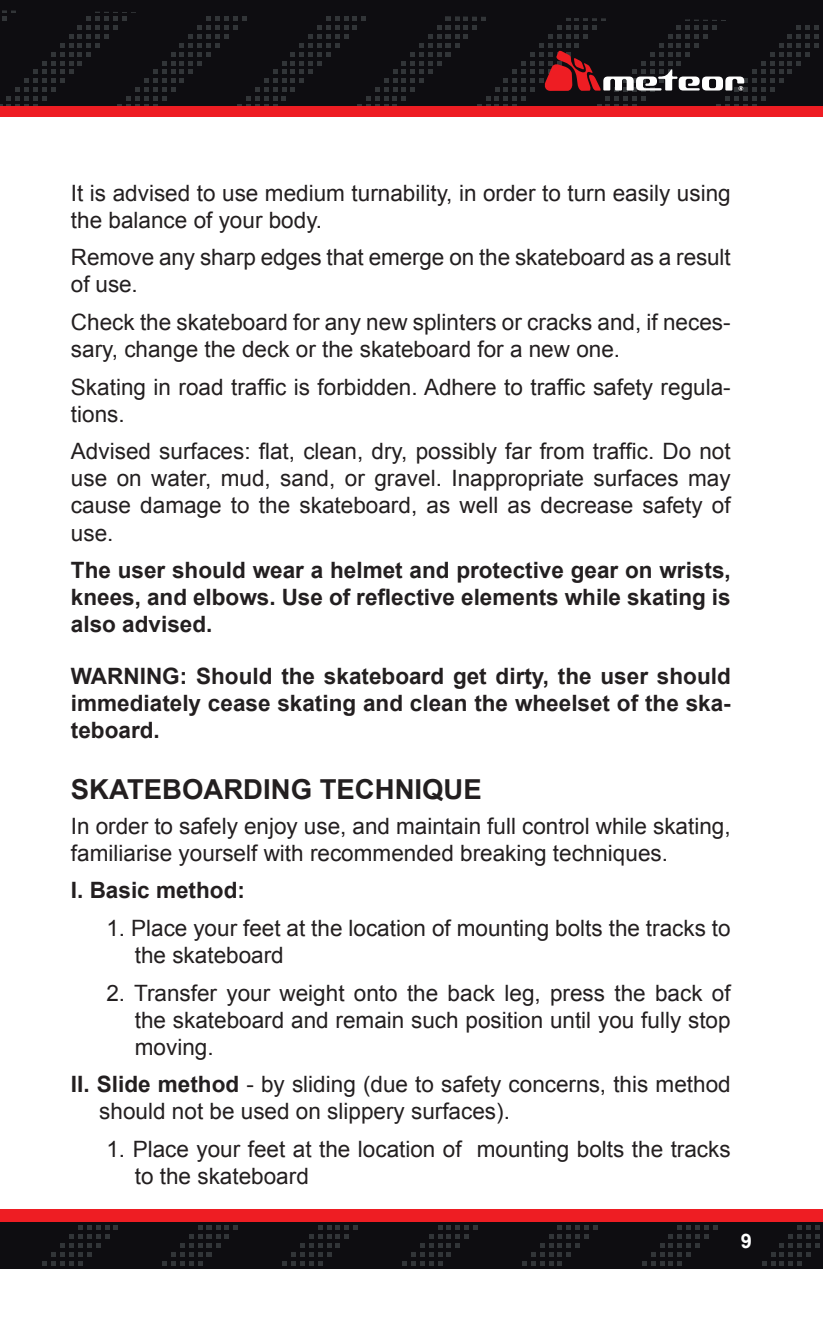
<style>
.page{position:relative;width:823px;height:1319px;background:#fff}
.page>*{position:absolute;margin:0;border:0;box-sizing:border-box;transform-origin:0 0}
.t1{font:700 27.5px "Arial";color:#231f20}
.t2{font:22.5px/27px "Arial";color:#231f20}
.t3{font:700 22.5px/27px "Arial";color:#231f20;text-align:justify}
.t4{font:700 20px "Arial";color:#fff}
.s1{font-weight:700}
</style>
<div class="page">
<svg style="left:0;top:0;width:822px;height:106px;background:#111114"></svg>
<div style="left:0;top:106px;width:822px;height:11px;background:#ee1d23"></div>
<svg style="left:0;top:1221px;width:822px;height:47px;background:#171216"></svg>
<div style="left:0;top:1208px;width:822px;height:13px;background:#ee1d23"></div>
<svg style="left:543px;top:51px;width:200px;height:40px;background:#57383c"></svg>
<p class="t2" style="left:71px;top:179px;width:661px">It is advised to use medium turnability, in order to turn easily using the balance of your body.</p>
<p class="t2" style="left:71px;top:244px;width:661px">Remove any sharp edges that emerge on the skateboard as a result of use.</p>
<p class="t2" style="left:71px;top:309px;width:661px">Check the skateboard for any new splinters or cracks and, if neces&shy;sary, change the deck or the skateboard for a new one.</p>
<p class="t2" style="left:71px;top:373px;width:661px">Skating in road traffic is forbidden. Adhere to traffic safety regula&shy;tions.</p>
<p class="t2" style="left:71px;top:438px;width:661px;text-align:justify">Advised surfaces: flat, clean, dry, possibly far from traffic. Do not use on water, mud, sand, or gravel. Inappropriate surfaces may cause damage to the skateboard, as well as decrease safety of use.</p>
<p class="t3" style="left:71px;top:556px;width:661px">The user should wear a helmet and protective gear on wrists, knees, and elbows. Use of reflective elements while skating is also advised.</p>
<p class="t3" style="left:71px;top:662px;width:661px">WARNING: Should the skateboard get dirty, the user should immediately cease skating and clean the wheelset of the ska&shy;teboard.</p>
<p class="t1" style="left:71px;top:774px;width:412px">SKATEBOARDING TECHNIQUE</p>
<p class="t2" style="left:71px;top:812px;width:660px">In order to safely enjoy use, and maintain full control while skating, familiarise yourself with recommended breaking techniques.</p>
<p class="t3" style="left:71px;top:876px;width:175px">I. Basic method:</p>
<p class="t2" style="left:135px;top:914px;width:597px;text-indent:-28px">1. Place your feet at the location of mounting bolts the tracks to the skateboard</p>
<p class="t2" style="left:135px;top:979px;width:597px;text-align:justify;text-indent:-28px">2. Transfer your weight onto the back leg, press the back of the skateboard and remain such position until you fully stop moving.</p>
<p class="t2" style="left:99px;top:1070px;width:632px;text-indent:-28px"><span class="s1">II. Slide method</span> - by sliding (due to safety concerns, this method should not be used on slippery surfaces).</p>
<p class="t2" style="left:135px;top:1135px;width:597px;text-indent:-28px">1. Place your feet at the location of mounting bolts the tracks to the skateboard</p>
<p class="t4" style="left:740px;top:1230px;width:13px">9</p>
</div>
